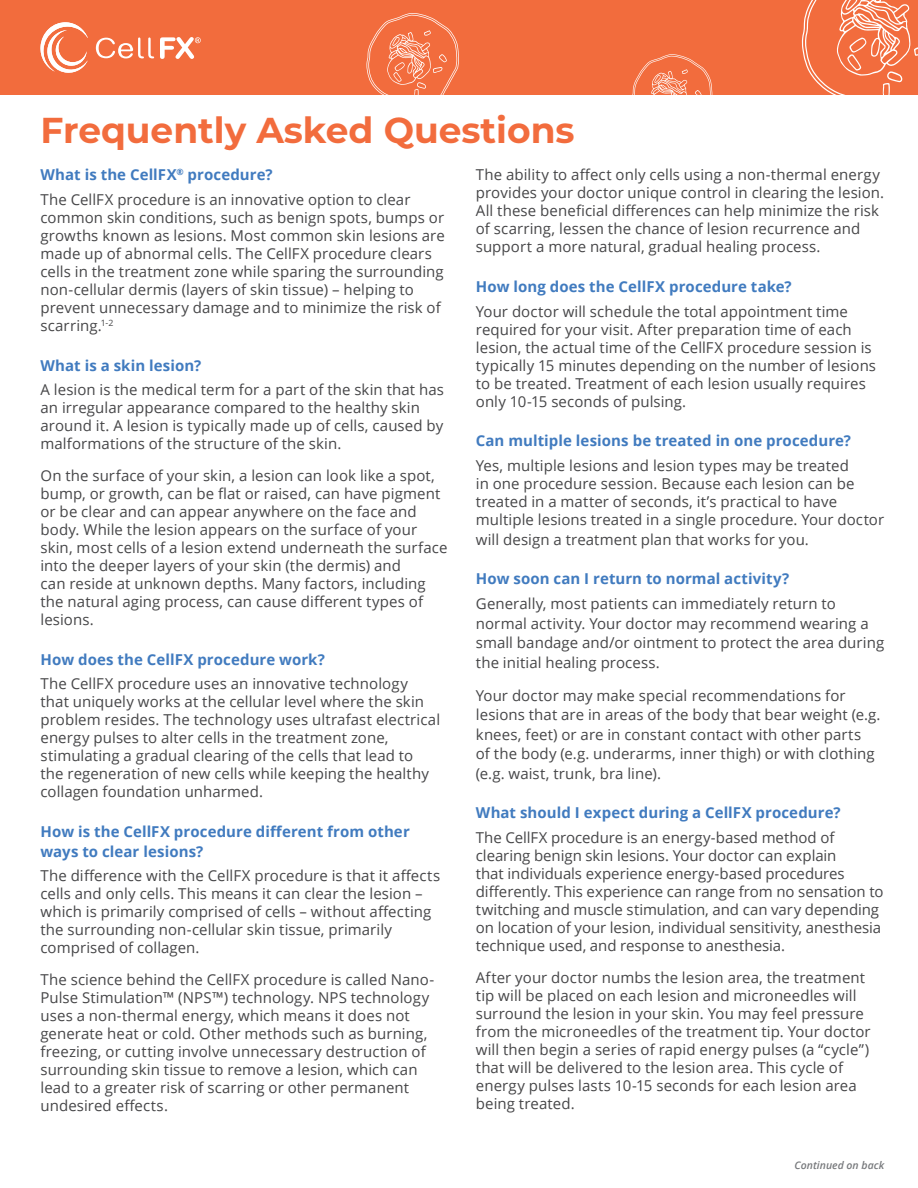
<style>
.page{position:relative;width:918px;height:1188px;background:#fff}
.page>*{position:absolute;margin:0;border:0;box-sizing:border-box;transform-origin:0 0}
.t1{font:700 36px "Montserrat";color:#f26c3d}
.t2{font:15px/18px "Open Sans";letter-spacing:.005em;color:#464648}
.t3{font:700 15px/19.5px "Open Sans";letter-spacing:.005em;color:#417bbf}
.t4{font:italic 600 10.5px "Open Sans";color:#77797c}
.s1{font-weight:700;color:#417bbf}
</style>
<div class="page">
<div style="left:0;top:0;width:918px;height:95px;background:#f26c3d"></div>
<svg style="left:96px;top:37px;width:58px;height:21px"></svg>
<svg style="left:40px;top:22px;width:48px;height:51px"></svg>
<svg style="left:160px;top:37px;width:41px;height:22px"></svg>
<svg style="left:802px;top:0;width:116px;height:95px"></svg>
<svg style="left:366px;top:13px;width:93px;height:82px"></svg>
<svg style="left:632px;top:54px;width:80px;height:41px"></svg>
<h1 class="t1" style="left:40px;top:104px;width:536px">Frequently Asked Questions</h1>
<p class="t2" style="left:40px;top:162px;width:372px;line-height:24.8px"><span class="s1">What is the CellFX</span><sup>®</sup> <span class="s1">procedure?<br></span>The CellFX procedure is an innovative option to clear</p>
<p class="t2" style="left:40px;top:208px;width:406px">common skin conditions, such as benign spots, bumps or growths known as lesions. Most common skin lesions are made up of abnormal cells. The CellFX procedure clears cells in the treatment zone while sparing the surrounding non-cellular dermis (layers of skin tissue) – helping to prevent unnecessary damage and to minimize the risk of scarring.<sup>1-2</sup></p>
<p class="t3" style="left:40px;top:355px;width:162px">What is a skin lesion?</p>
<p class="t2" style="left:40px;top:381px;width:405px">A lesion is the medical term for a part of the skin that has an irregular appearance compared to the healthy skin around it. A lesion is typically made up of cells, caused by malformations of the structure of the skin.</p>
<p class="t2" style="left:40px;top:466px;width:408px">On the surface of your skin, a lesion can look like a spot, bump, or growth, can be flat or raised, can have pigment or be clear and can appear anywhere on the face and body. While the lesion appears on the surface of your skin, most cells of a lesion extend underneath the surface into the deeper layers of your skin (the dermis) and<br>can reside at unknown depths. Many factors, including the natural aging process, can cause different types of lesions.</p>
<p class="t3" style="left:40px;top:649px;width:286px">How does the CellFX procedure work?</p>
<p class="t2" style="left:40px;top:675px;width:401px">The CellFX procedure uses an innovative technology that uniquely works at the cellular level where the skin problem resides. The technology uses ultrafast electrical energy pulses to alter cells in the treatment zone, stimulating a gradual clearing of the cells that lead to the regeneration of new cells while keeping the healthy collagen foundation unharmed.</p>
<p class="t3" style="left:40px;top:822px;width:371px">How is the CellFX procedure different from other ways to clear lesions?</p>
<p class="t2" style="left:40px;top:867px;width:401px">The difference with the CellFX procedure is that it affects cells and only cells. This means it can clear the lesion – which is primarily comprised of cells – without affecting the surrounding non-cellular skin tissue, primarily comprised of collagen.</p>
<p class="t2" style="left:40px;top:970px;width:395px">The science behind the CellFX procedure is called Nano-Pulse Stimulation™ (NPS™) technology. NPS technology uses a non-thermal energy, which means it does not generate heat or cold. Other methods such as burning, freezing, or cutting involve unnecessary destruction of surrounding skin tissue to remove a lesion, which can lead to a greater risk of scarring or other permanent undesired effects.</p>
<p class="t2" style="left:476px;top:165px;width:410px">The ability to affect only cells using a non-thermal energy provides your doctor unique control in clearing the lesion.<br>All these beneficial differences can help minimize the risk of scarring, lessen the chance of lesion recurrence and support a more natural, gradual healing process.</p>
<p class="t3" style="left:476px;top:276px;width:317px">How long does the CellFX procedure take?</p>
<p class="t2" style="left:476px;top:302px;width:402px">Your doctor will schedule the total appointment time required for your visit. After preparation time of each lesion, the actual time of the CellFX procedure session is typically 15 minutes depending on the number of lesions to be treated. Treatment of each lesion usually requires only 10-15 seconds of pulsing.</p>
<p class="t3" style="left:476px;top:431px;width:377px">Can multiple lesions be treated in one procedure?</p>
<p class="t2" style="left:476px;top:456px;width:410px">Yes, multiple lesions and lesion types may be treated<br>in one procedure session. Because each lesion can be treated in a matter of seconds, it’s practical to have multiple lesions treated in a single procedure. Your doctor</p>
<p class="t2" style="left:476px;top:530px;width:335px">will design a treatment plan that works for you.</p>
<p class="t3" style="left:476px;top:569px;width:315px">How soon can I return to normal activity?</p>
<p class="t2" style="left:476px;top:594px;width:410px;line-height:19.5px">Generally, most patients can immediately return to normal activity. Your doctor may recommend wearing a small bandage and/or ointment to protect the area during the initial healing process.</p>
<p class="t2" style="left:476px;top:685px;width:406px;line-height:19.5px">Your doctor may make special recommendations for lesions that are in areas of the body that bear weight (e.g. knees, feet) or are in constant contact with other parts<br>of the body (e.g. underarms, inner thigh) or with clothing (e.g. waist, trunk, bra line).</p>
<p class="t3" style="left:476px;top:803px;width:366px">What should I expect during a CellFX procedure?</p>
<p class="t2" style="left:476px;top:828px;width:409px">The CellFX procedure is an energy-based method of clearing benign skin lesions. Your doctor can explain<br>that individuals experience energy-based procedures differently. This experience can range from no sensation to twitching and muscle stimulation, and can vary depending on location of your lesion, individual sensitivity, anesthesia technique used, and response to anesthesia.</p>
<p class="t2" style="left:476px;top:968px;width:396px">After your doctor numbs the lesion area, the treatment tip will be placed on each lesion and microneedles will surround the lesion in your skin. You may feel pressure from the microneedles of the treatment tip. Your doctor will then begin a series of rapid energy pulses (a “cycle”) that will be delivered to the lesion area. This cycle of energy pulses lasts 10-15 seconds for each lesion area being treated.</p>
<p class="t4" style="left:795px;top:1158px;width:91px">Continued on back</p>
</div>
